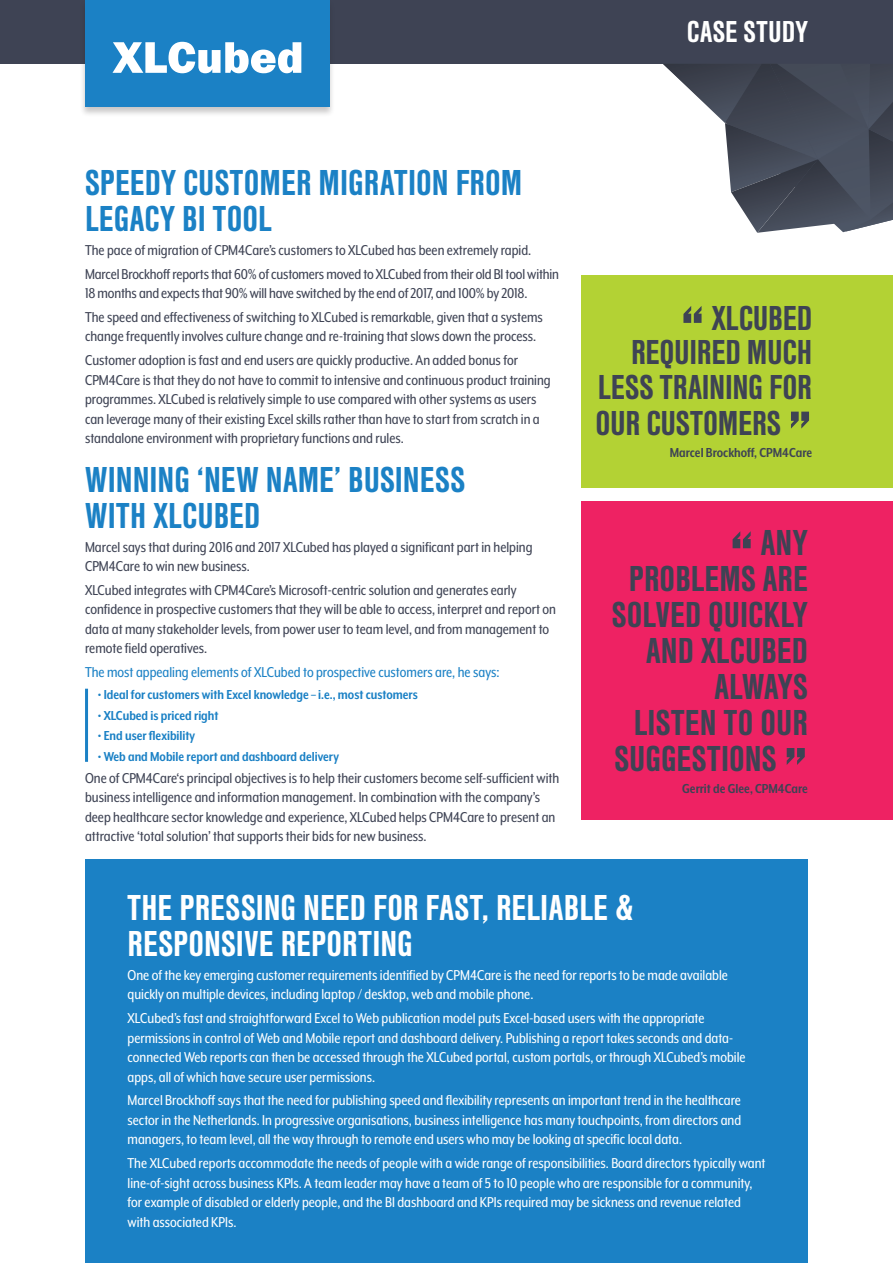
<style>
.page{position:relative;width:893px;height:1263px;background:#fff}
.page>*{position:absolute;margin:0;border:0;box-sizing:border-box;transform-origin:0 0}
.t1{font:700 75px "Nimbus San Con";color:#3e4354}
.t2{font:700 37.5px/36px "Nimbus San Con";color:#1b81c5}
.t3{font:700 37.5px "Nimbus San Con";color:#3e4354}
.t4{font:700 37.5px/36px "Nimbus San Con";color:#fff}
.t5{font:700 36px "Nimbus San Con";letter-spacing:-.01em;color:#3e4354}
.t6{font:700 31.5px "Nimbus San Con";letter-spacing:.01em;color:#fff}
.t7{font:16.5px/19.5px "Mr Eaves XL Mod Nar OT";color:#3e4354}
.t8{font:16.5px/19.5px "Mr Eaves XL Mod Nar OT";color:#fff}
.t9{font:16.5px "Mr Eaves XL Mod Nar OT";color:#1b81c5}
.t10{font:700 15px "Mr Eaves XL Mod Nar OT";color:#1b81c5}
.t11{font:700 15px "Mr Eaves XL Mod Nar OT";color:#3e4354}
.s1{font-size:75px}
</style>
<div class="page">
<div style="left:0;top:0;width:893px;height:64px;background:#3e4354"></div>
<div style="left:79px;top:0;width:257px;height:117px;background:#231f20;opacity:.25"></div>
<div style="left:85px;top:0;width:245px;height:106px;background:#1b81c5"></div>
<svg style="left:112px;top:42px;width:189px;height:31px"></svg>
<div style="left:85px;top:859px;width:723px;height:404px;background:#1b81c5"></div>
<div style="left:581px;top:275px;width:312px;height:213px;background:#b3d234"></div>
<svg style="left:663px;top:64px;width:230px;height:169px"></svg>
<div style="left:581px;top:501px;width:312px;height:319px;background:#ee2263"></div>
<hr style="left:85px;top:689px;width:3px;height:73px;background:#1b81c5">
<h3 class="t6" style="left:687px;top:15px;width:123px">CASE STUDY</h3>
<h2 class="t2" style="left:85px;top:165px;width:439px">SPEEDY CUSTOMER MIGRATION FROM<br>LEGACY BI TOOL</h2>
<p class="t7" style="left:85px;top:238px;width:475px;line-height:23.7px">The pace of migration of CPM4Care’s customers to XLCubed has been extremely rapid.<br>Marcel Brockhoff reports that 60% of customers moved to XLCubed from their old BI tool within</p>
<p class="t7" style="left:85px;top:281px;width:459px;line-height:23.7px">18 months and expects that 90% will have switched by the end of 2017, and 100% by 2018.<br>The speed and effectiveness of switching to XLCubed is remarkable, given that a systems</p>
<p class="t7" style="left:85px;top:325px;width:453px;line-height:23.7px">change frequently involves culture change and re-training that slows down the process.<br>Customer adoption is fast and end users are quickly productive. An added bonus for</p>
<p class="t7" style="left:85px;top:370px;width:467px">CPM4Care is that they do not have to commit to intensive and continuous product training programmes. XLCubed is relatively simple to use compared with other systems as users can leverage many of their existing Excel skills rather than have to start from scratch in a standalone environment with proprietary functions and rules.</p>
<h2 class="t2" style="left:85px;top:462px;width:382px">WINNING ‘NEW NAME’ BUSINESS<br>WITH XLCUBED</h2>
<p class="t7" style="left:85px;top:537px;width:449px">Marcel says that during 2016 and 2017 XLCubed has played a significant part in helping<br>CPM4Care to win new business.</p>
<p class="t7" style="left:85px;top:580px;width:473px">XLCubed integrates with CPM4Care’s Microsoft-centric solution and generates early confidence in prospective customers that they will be able to access, interpret and report on data at many stakeholder levels, from power user to team level, and from management to remote field operatives.</p>
<p class="t9" style="left:85px;top:664px;width:416px">The most appealing elements of XLCubed to prospective customers are, he says:</p>
<p class="t10" style="left:98px;top:687px;width:321px">• Ideal for customers with Excel knowledge – i.e., most customers</p>
<p class="t10" style="left:98px;top:707px;width:122px">• XLCubed is priced right</p>
<p class="t10" style="left:98px;top:728px;width:99px">• End user flexibility</p>
<p class="t10" style="left:98px;top:749px;width:243px">• Web and Mobile report and dashboard delivery</p>
<p class="t7" style="left:85px;top:768px;width:476px">One of CPM4Care‘s principal objectives is to help their customers become self-sufficient with business intelligence and information management. In combination with the company’s deep healthcare sector knowledge and experience, XLCubed helps CPM4Care to present an attractive ‘total solution’ that supports their bids for new business.</p>
<h3 class="t5" style="left:680px;top:298px;width:133px"><span class="s1">“</span> XLCUBED</h3>
<h3 class="t5" style="left:631px;top:332px;width:183px">REQUIRED MUCH</h3>
<h3 class="t5" style="left:598px;top:367px;width:216px">LESS TRAINING FOR</h3>
<h3 class="t5" style="left:595px;top:403px;width:187px">OUR CUSTOMERS</h3>
<p class="t11" style="left:670px;top:445px;width:144px">Marcel Brockhoff, CPM4Care</p>
<h1 class="t1" style="left:788px;top:396px;width:26px">”</h1>
<h2 class="t3" style="left:729px;top:522px;width:80px"><span class="s1">“</span> ANY</h2>
<h2 class="t3" style="left:629px;top:558px;width:181px">PROBLEMS ARE</h2>
<h2 class="t3" style="left:612px;top:594px;width:198px">SOLVED QUICKLY</h2>
<h2 class="t3" style="left:646px;top:630px;width:163px">AND XLCUBED</h2>
<h2 class="t3" style="left:714px;top:666px;width:95px">ALWAYS</h2>
<h2 class="t3" style="left:634px;top:702px;width:176px">LISTEN TO OUR</h2>
<h2 class="t3" style="left:614px;top:738px;width:164px">SUGGESTIONS</h2>
<p class="t11" style="left:682px;top:781px;width:127px">Gerrit de Glee, CPM4Care</p>
<h1 class="t1" style="left:783px;top:732px;width:26px">”</h1>
<h2 class="t4" style="left:128px;top:890px;width:507px">THE PRESSING NEED FOR FAST, RELIABLE &amp;<br>RESPONSIVE REPORTING</h2>
<p class="t8" style="left:128px;top:965px;width:602px">One of the key emerging customer requirements identified by CPM4Care is the need for reports to be made available quickly on multiple devices, including laptop / desktop, web and mobile phone.</p>
<p class="t8" style="left:128px;top:1008px;width:619px">XLCubed’s fast and straightforward Excel to Web publication model puts Excel-based users with the appropriate permissions in control of Web and Mobile report and dashboard delivery. Publishing a report takes seconds and data&shy;connected Web reports can then be accessed through the XLCubed portal, custom portals, or through XLCubed’s mobile apps, all of which have secure user permissions.</p>
<p class="t8" style="left:128px;top:1091px;width:615px;text-align:justify">Marcel Brockhoff says that the need for publishing speed and flexibility represents an important trend in the healthcare sector in the Netherlands. In progressive organisations, business intelligence has many touchpoints, from directors and managers, to team level, all the way through to remote end users who may be looking at specific local data.</p>
<p class="t8" style="left:128px;top:1153px;width:639px">The XLCubed reports accommodate the needs of people with a wide range of responsibilities. Board directors typically want line-of-sight across business KPIs. A team leader may have a team of 5 to 10 people who are responsible for a community, for example of disabled or elderly people, and the BI dashboard and KPIs required may be sickness and revenue related with associated KPIs.</p>
</div>
